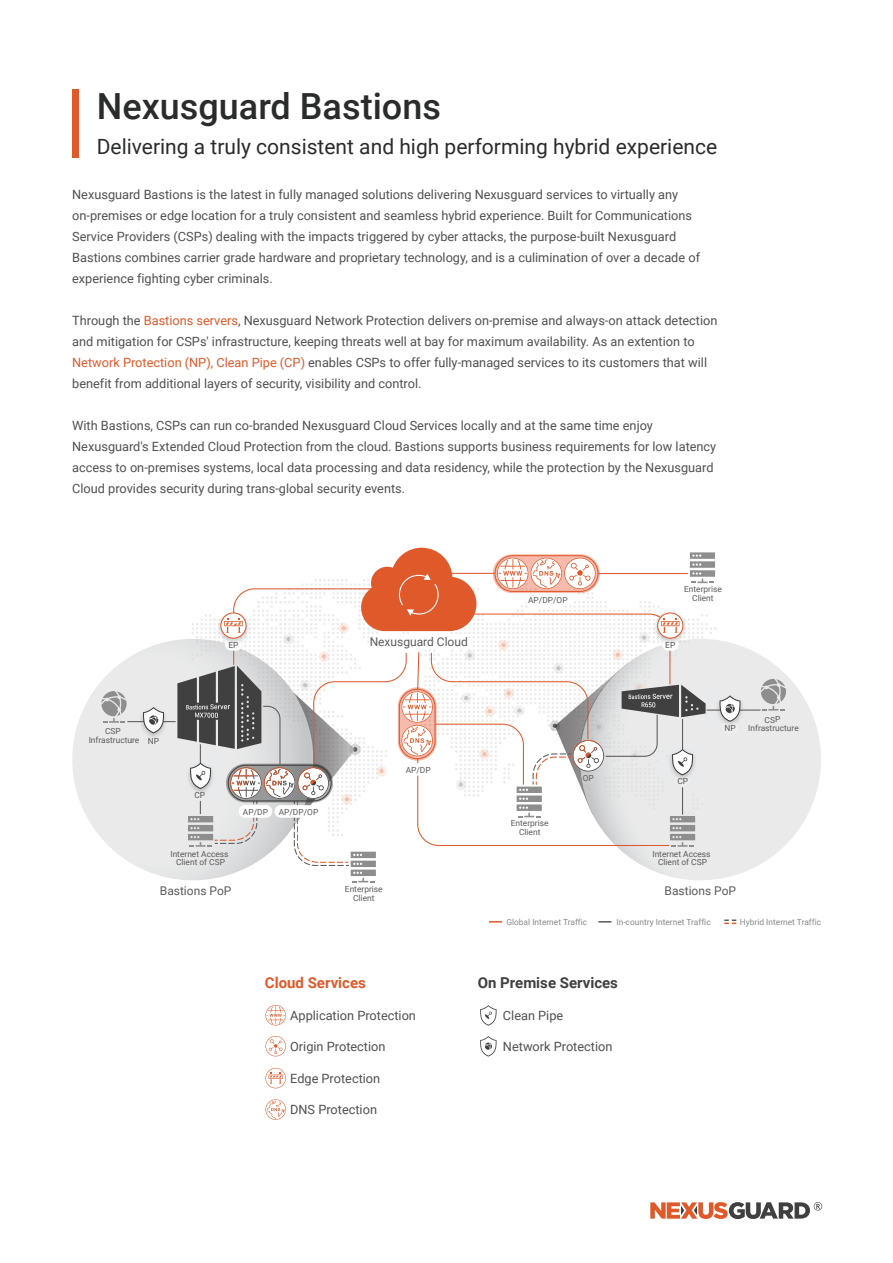
<style>
.page{position:relative;width:893px;height:1263px;background:#fff}
.page>*{position:absolute;margin:0;border:0;box-sizing:border-box;transform-origin:0 0}
.t1{font:500 36px "Roboto";color:#2a2b2b}
.t2{font:21px "Roboto";color:#2a2b2b}
.t3{font:700 15px "Roboto";color:#404040}
.t4{font:700 15px "Roboto";color:#e0592a}
.t5{font:12.75px/21px "Roboto";color:#505050}
.t6{font:12px "Roboto";color:#5a5a5b}
.t7{font:8.4px/8.4px "Roboto";color:#5a5a5b;text-align:center}
.t8{font:8.4px "Roboto";color:#898989}
.s1{color:#e15829}
</style>
<div class="page">
<div style="left:72px;top:89px;width:7px;height:68px;background:#e15829"></div>
<svg style="left:650px;top:1202px;width:172px;height:17px"></svg>
<svg style="left:72px;top:640px;width:105px;height:239px"></svg>
<svg style="left:741px;top:646px;width:80px;height:227px"></svg>
<hr style="left:706px;top:709px;width:55px;height:2px;background:#5a5a5b">
<hr style="left:127px;top:721px;width:49px;height:1px;background:#5a5a5b">
<svg style="left:101px;top:691px;width:26px;height:32px"></svg>
<svg style="left:761px;top:679px;width:25px;height:31px"></svg>
<div style="left:145px;top:734px;width:17px;height:12px;background:#eaeaea;border-radius:6px"></div>
<img style="left:131px;top:700px;width:45px;height:44px">
<svg style="left:143px;top:707px;width:21px;height:26px"></svg>
<img style="left:741px;top:688px;width:11px;height:45px">
<svg style="left:177px;top:548px;width:564px;height:334px"></svg>
<svg style="left:265px;top:1036px;width:21px;height:20px"></svg>
<svg style="left:265px;top:1005px;width:21px;height:20px"></svg>
<svg style="left:265px;top:1099px;width:21px;height:21px"></svg>
<svg style="left:265px;top:1068px;width:21px;height:20px"></svg>
<svg style="left:480px;top:1005px;width:17px;height:21px"></svg>
<svg style="left:480px;top:1036px;width:17px;height:20px"></svg>
<svg style="left:489px;top:921px;width:13px;height:1px"></svg>
<svg style="left:598px;top:921px;width:13px;height:1px"></svg>
<svg style="left:724px;top:919px;width:13px;height:5px"></svg>
<h1 class="t1" style="left:97px;top:81px;width:346px">Nexusguard Bastions</h1>
<h2 class="t2" style="left:97px;top:132px;width:622px">Delivering a truly consistent and high performing hybrid experience</h2>
<p class="t5" style="left:72px;top:184px;width:629px">Nexusguard Bastions is the latest in fully managed solutions delivering Nexusguard services to virtually any on-premises or edge location for a truly consistent and seamless hybrid experience. Built for Communications Service Providers (CSPs) dealing with the impacts triggered by cyber attacks, the purpose-built Nexusguard Bastions combines carrier grade hardware and proprietary technology, and is a culimination of over a decade of experience fighting cyber criminals.</p>
<p class="t5" style="left:72px;top:310px;width:647px">Through the <span class="s1">Bastions servers</span>, Nexusguard Network Protection delivers on-premise and always-on attack detection and mitigation for CSPs' infrastructure, keeping threats well at bay for maximum availability. As an extention to <span class="s1">Network Protection (NP), Clean Pipe (CP)</span> enables CSPs to offer fully-managed services to its customers that will benefit from additional layers of security, visibility and control.</p>
<p class="t5" style="left:72px;top:415px;width:646px">With Bastions, CSPs can run co-branded Nexusguard Cloud Services locally and at the same time enjoy Nexusguard's Extended Cloud Protection from the cloud. Bastions supports business requirements for low latency access to on-premises systems, local data processing and data residency, while the protection by the Nexusguard Cloud provides security during trans-global security events.</p>
<p class="t7" style="left:528px;top:595px;width:41px">AP/DP/OP</p>
<p class="t7" style="left:684px;top:585px;width:39px">Enterprise<br>Client</p>
<p class="t6" style="left:370px;top:634px;width:100px">Nexusguard Cloud</p>
<p class="t7" style="left:228px;top:640px;width:12px">EP</p>
<p class="t7" style="left:665px;top:640px;width:12px">EP</p>
<p class="t7" style="left:89px;top:727px;width:52px">CSP<br>Infrastructure</p>
<p class="t7" style="left:148px;top:736px;width:13px">NP</p>
<p class="t7" style="left:194px;top:791px;width:12px">CP</p>
<p class="t7" style="left:170px;top:849px;width:60px">Internet Access<br>Client of CSP</p>
<p class="t7" style="left:243px;top:807px;width:27px">AP/DP</p>
<p class="t7" style="left:279px;top:807px;width:41px">AP/DP/OP</p>
<p class="t7" style="left:406px;top:765px;width:27px">AP/DP</p>
<p class="t7" style="left:511px;top:819px;width:39px">Enterprise<br>Client</p>
<p class="t7" style="left:583px;top:774px;width:13px">OP</p>
<p class="t7" style="left:677px;top:777px;width:12px">CP</p>
<p class="t7" style="left:724px;top:723px;width:13px">NP</p>
<p class="t7" style="left:652px;top:849px;width:60px">Internet Access<br>Client of CSP</p>
<p class="t7" style="left:345px;top:885px;width:39px">Enterprise<br>Client</p>
<p class="t6" style="left:160px;top:883px;width:73px">Bastions PoP</p>
<p class="t6" style="left:665px;top:883px;width:73px">Bastions PoP</p>
<p class="t7" style="left:748px;top:715px;width:52px">CSP<br>Infrastructure</p>
<p class="t8" style="left:506px;top:916px;width:82px">Global Internet Traffic</p>
<p class="t8" style="left:616px;top:916px;width:96px">In-country Internet Traffic</p>
<p class="t8" style="left:740px;top:916px;width:83px">Hybrid Internet Traffic</p>
<p class="t4" style="left:265px;top:972px;width:102px">Cloud Services</p>
<p class="t5" style="left:290px;top:1004px;width:127px">Application Protection</p>
<p class="t5" style="left:290px;top:1036px;width:97px">Origin Protection</p>
<p class="t5" style="left:290px;top:1067px;width:92px">Edge Protection</p>
<p class="t5" style="left:290px;top:1099px;width:88px">DNS Protection</p>
<p class="t3" style="left:478px;top:972px;width:142px">On Premise Services</p>
<p class="t5" style="left:503px;top:1004px;width:62px">Clean Pipe</p>
<p class="t5" style="left:503px;top:1036px;width:111px">Network Protection</p>
</div>
